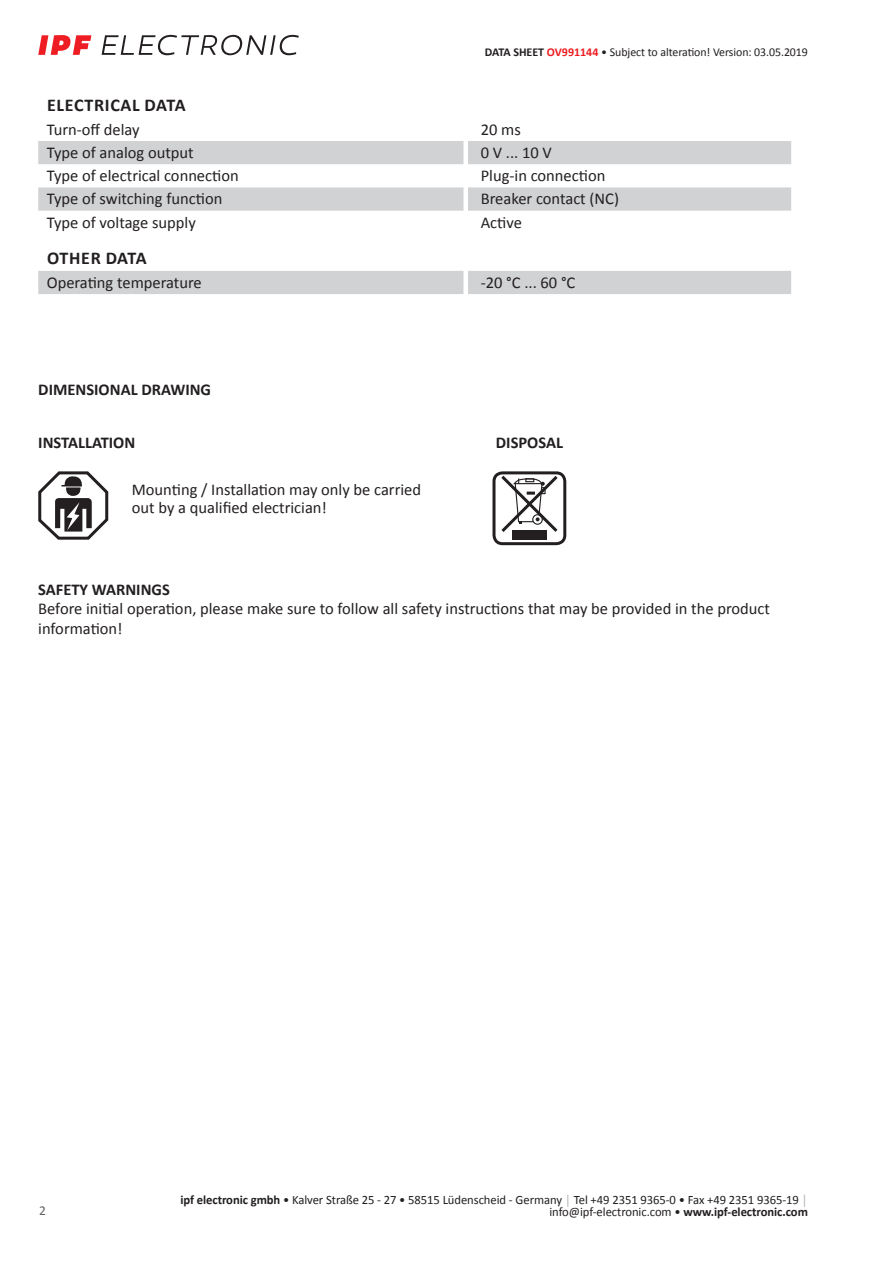
<style>
.page{position:relative;width:893px;height:1263px;background:#fff}
.page>*{position:absolute;margin:0;border:0;box-sizing:border-box;transform-origin:0 0}
.t1{font:700 18px "Calibri";letter-spacing:.04em;color:#231f20}
.t2{font:700 18px "Calibri";letter-spacing:.015em;color:#231f20}
.t3{font:16.5px/18px "Calibri";color:#231f20}
.t4{font:700 16.5px "Calibri";color:#231f20}
.t5{font:13.5px "Calibri";color:#636366}
.t6{font:12.75px/12.6px "Calibri";letter-spacing:-.005em;color:#231f20;text-align:right}
.t7{font:12px "Calibri";letter-spacing:-.005em;color:#231f20}
.s1{font-weight:700}
.s2{font-weight:700;color:#ee1d23}
.s3{color:#a8a9ad}
</style>
<div class="page">
<svg style="left:102px;top:35px;width:197px;height:20px"></svg>
<svg style="left:38px;top:35px;width:53px;height:20px"></svg>
<svg style="left:38px;top:141px;width:753px;height:70px;fill:#d1d2d4"></svg>
<div style="left:38px;top:271px;width:753px;height:23px;background:#d1d2d4"></div>
<svg style="left:38px;top:471px;width:71px;height:69px"></svg>
<div style="left:492px;top:471px;width:74px;height:74px;border:3px solid #231f20;border-radius:9px"></div>
<div style="left:512px;top:530px;width:35px;height:9px;background:#231f20"></div>
<svg style="left:498px;top:472px;width:63px;height:60px"></svg>
<p class="t7" style="left:485px;top:44px;width:325px"><span class="s1">DATA SHEET</span> <span class="s2">OV991144</span> • Subject to alteration! Version: 03.05.2019</p>
<p class="t1" style="left:47px;top:93px;width:140px">ELECTRICAL DATA</p>
<p class="t3" style="left:47px;top:120px;width:94px">Turn-off delay</p>
<p class="t3" style="left:481px;top:120px;width:42px">20 ms</p>
<p class="t3" style="left:47px;top:143px;width:149px">Type of analog output</p>
<p class="t3" style="left:481px;top:143px;width:73px">0 V ... 10 V</p>
<p class="t3" style="left:47px;top:166px;width:193px">Type of electrical connection</p>
<p class="t3" style="left:481px;top:166px;width:126px">Plug-in connection</p>
<p class="t3" style="left:47px;top:189px;width:177px">Type of switching function</p>
<p class="t3" style="left:481px;top:189px;width:140px">Breaker contact (NC)</p>
<p class="t3" style="left:47px;top:213px;width:151px">Type of voltage supply</p>
<p class="t3" style="left:481px;top:213px;width:43px">Active</p>
<p class="t2" style="left:47px;top:246px;width:101px">OTHER DATA</p>
<p class="t3" style="left:47px;top:273px;width:157px">Operating temperature</p>
<p class="t3" style="left:481px;top:273px;width:96px">-20 °C ... 60 °C</p>
<p class="t4" style="left:38px;top:378px;width:174px">DIMENSIONAL DRAWING</p>
<p class="t4" style="left:38px;top:431px;width:99px">INSTALLATION</p>
<p class="t4" style="left:496px;top:431px;width:69px">DISPOSAL</p>
<p class="t3" style="left:132px;top:480px;width:291px">Mounting / Installation may only be carried out by a qualified electrician!</p>
<p class="t4" style="left:38px;top:577px;width:133px">SAFETY WARNINGS</p>
<p class="t3" style="left:38px;top:598px;width:733px;line-height:19.8px">Before initial operation, please make sure to follow all safety instructions that may be provided in the product information!</p>
<p class="t5" style="left:39px;top:1201px;width:8px">2</p>
<p class="t6" style="left:180px;top:1193px;width:629px"><span class="s1">ipf electronic gmbh</span> • Kalver Straße 25 - 27 • 58515 Lüdenscheid - Germany <span class="s3">│</span> Tel +49 2351 9365-0 • Fax +49 2351 9365-19 <span class="s3">│ </span>info@ipf-electronic.com • <span class="s1">www.ipf-electronic.com</span></p>
</div>
